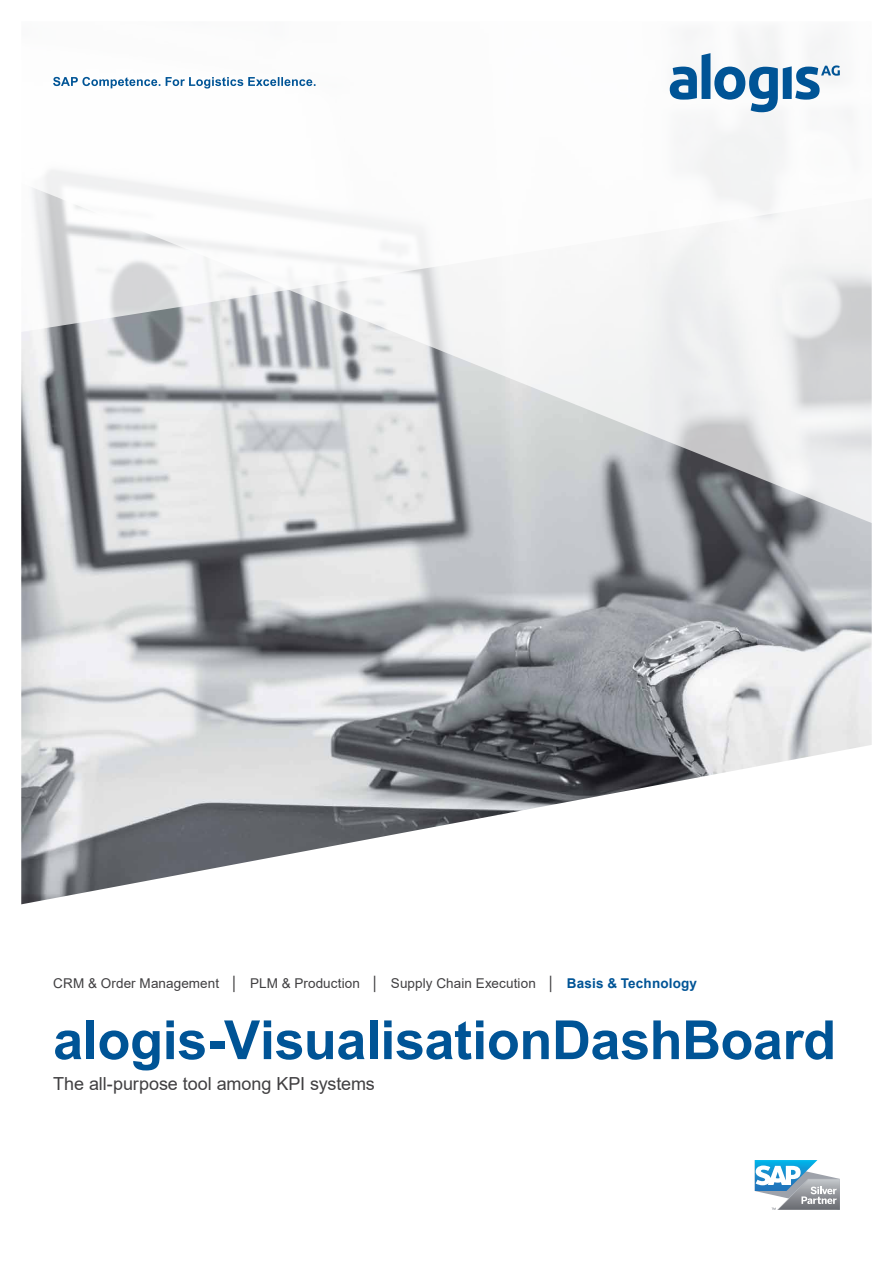
<style>
.page{position:relative;width:893px;height:1263px;background:#fff}
.page>*{position:absolute;margin:0;border:0;box-sizing:border-box;transform-origin:0 0}
.t1{font:700 54px "Arial";letter-spacing:-.01em;color:#005496}
.t2{font:18px "Arial";letter-spacing:-.005em;color:#414042}
.t3{font:13.5px "Arial";letter-spacing:.005em;color:#414042}
.s1{font-weight:700;color:#005496}
</style>
<div class="page">
<img style="left:21px;top:537px;width:851px;height:367px">
<svg style="left:21px;top:28px;width:851px;height:509px;fill:#f4f4f5"></svg>
<svg style="left:670px;top:53px;width:170px;height:59px"></svg>
<svg style="left:53px;top:77px;width:262px;height:12px"></svg>
<svg style="left:755px;top:1160px;width:85px;height:50px"></svg>
<p class="t3" style="left:53px;top:974px;width:645px">CRM &amp; Order Management │ PLM &amp; Production │ Supply Chain Execution │ <span class="s1">Basis &amp; Technology</span></p>
<h1 class="t1" style="left:53px;top:1002px;width:784px">alogis-VisualisationDashBoard</h1>
<h2 class="t2" style="left:53px;top:1071px;width:323px">The all-purpose tool among KPI systems</h2>
</div>
